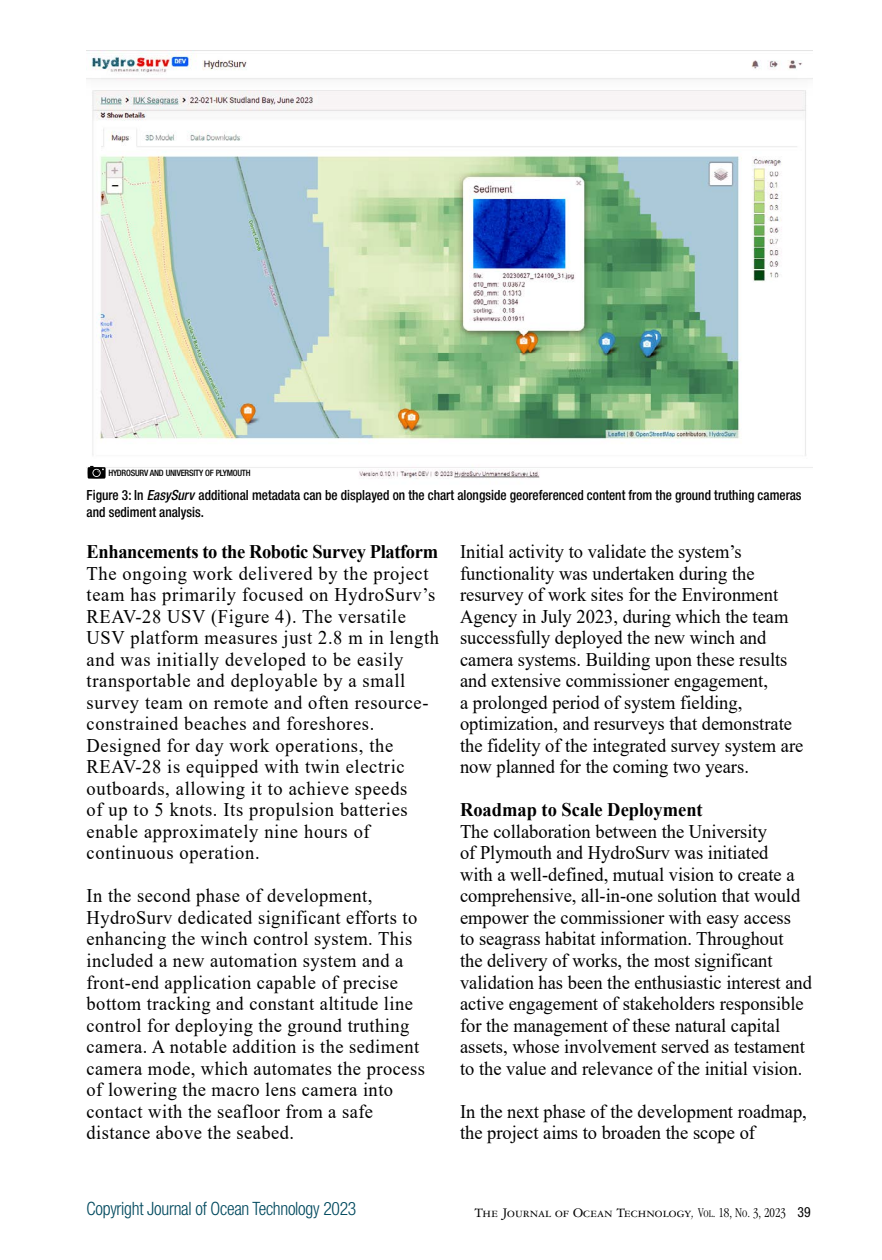
<style>
.page{position:relative;width:882px;height:1260px;background:#fff}
.page>*{position:absolute;margin:0;border:0;box-sizing:border-box;transform-origin:0 0}
.t1{font:19.25px/21.5px "Times New Roman";color:#000;scale:.96 1}
.t2{font:19.25px/21.5px "Times New Roman";letter-spacing:.035em;color:#000;scale:.96 1}
.t3{font:19.25px/21.5px "Times New Roman";letter-spacing:.025em;color:#000;scale:.96 1}
.t4{font:700 19.25px "Times New Roman";letter-spacing:-.02em;color:#000;scale:.96 1}
.t5{font:700 19.25px "Times New Roman";color:#000;scale:.96 1}
.t6{font:300 condensed 18.38px "Helvetica Neue LT Std";letter-spacing:-.015em;color:#00495e;scale:.96 1}
.t7{font:500 condensed 14px/16.8px "Helvetica Neue LT Std";color:#000;scale:.95 1}
.t8{font:14px "Garamond Three SC";color:#000}
.t9{font:500 condensed 8.75px "Helvetica Neue LT Std";letter-spacing:-.025em;color:#000}
.s1{font-style:italic}
.s2{font-family:"Garamond";font-weight:300;font-style:italic;font-stretch:condensed}
.s3{font-family:"Garamond";font-weight:300;font-stretch:condensed}
.s4{font-family:"Garamond";font-weight:300;font-stretch:condensed;font-size:10.5px}
.s5{font-family:"Helvetica Neue LT Std";font-stretch:condensed}
</style>
<div class="page">
<img style="left:87px;top:51px;width:725px;height:428px">
<svg style="left:88px;top:466px;width:18px;height:13px"></svg>
<p class="t9" style="left:108px;top:468px;width:144px">HYDROSURV AND UNIVERSITY OF PLYMOUTH</p>
<p class="t7" style="left:87px;top:487px;width:754px">Figure 3: In <span class="s1">EasySurv</span> additional metadata can be displayed on the chart alongside georeferenced content from the ground truthing cameras and sediment analysis.</p>
<p class="t4" style="left:87px;top:538px;width:368px">Enhancements to the Robotic Survey Platform</p>
<p class="t2" style="left:87px;top:562px;width:369px">The ongoing work delivered by the project team has primarily focused on HydroSurv’s REAV-28 USV (Figure 4). The versatile USV platform measures just 2.8 m in length and was initially developed to be easily transportable and deployable by a small survey team on remote and often resource&shy;constrained beaches and foreshores.<br>Designed for day work operations, the REAV-28 is equipped with twin electric outboards, allowing it to achieve speeds<br>of up to 5 knots. Its propulsion batteries enable approximately nine hours of continuous operation.</p>
<p class="t3" style="left:87px;top:885px;width:354px">In the second phase of development, HydroSurv dedicated significant efforts to enhancing the winch control system. This included a new automation system and a front-end application capable of precise bottom tracking and constant altitude line control for deploying the ground truthing camera. A notable addition is the sediment camera mode, which automates the process of lowering the macro lens camera into contact with the seafloor from a safe distance above the seabed.</p>
<p class="t1" style="left:460px;top:540px;width:359px">Initial activity to validate the system’s functionality was undertaken during the resurvey of work sites for the Environment Agency in July 2023, during which the team successfully deployed the new winch and camera systems. Building upon these results and extensive commissioner engagement,<br>a prolonged period of system fielding, optimization, and resurveys that demonstrate the fidelity of the integrated survey system are now planned for the coming two years.</p>
<p class="t5" style="left:460px;top:796px;width:254px">Roadmap to Scale Deployment</p>
<p class="t1" style="left:460px;top:820px;width:368px">The collaboration between the University<br>of Plymouth and HydroSurv was initiated<br>with a well-defined, mutual vision to create a comprehensive, all-in-one solution that would empower the commissioner with easy access<br>to seagrass habitat information. Throughout<br>the delivery of works, the most significant validation has been the enthusiastic interest and active engagement of stakeholders responsible for the management of these natural capital assets, whose involvement served as testament to the value and relevance of the initial vision.</p>
<p class="t1" style="left:460px;top:1100px;width:363px">In the next phase of the development roadmap, the project aims to broaden the scope of</p>
<p class="t6" style="left:87px;top:1198px;width:283px">Copyright Journal of Ocean Technology 2023</p>
<p class="t8" style="left:475px;top:1205px;width:338px">The Journal of Ocean Technology<span class="s2">,</span> <span class="s3">V</span><span class="s4">ol</span><span class="s3">. 18, N</span><span class="s4">o</span><span class="s3">. 3, 2023</span> <span class="s5">39</span></p>
</div>
